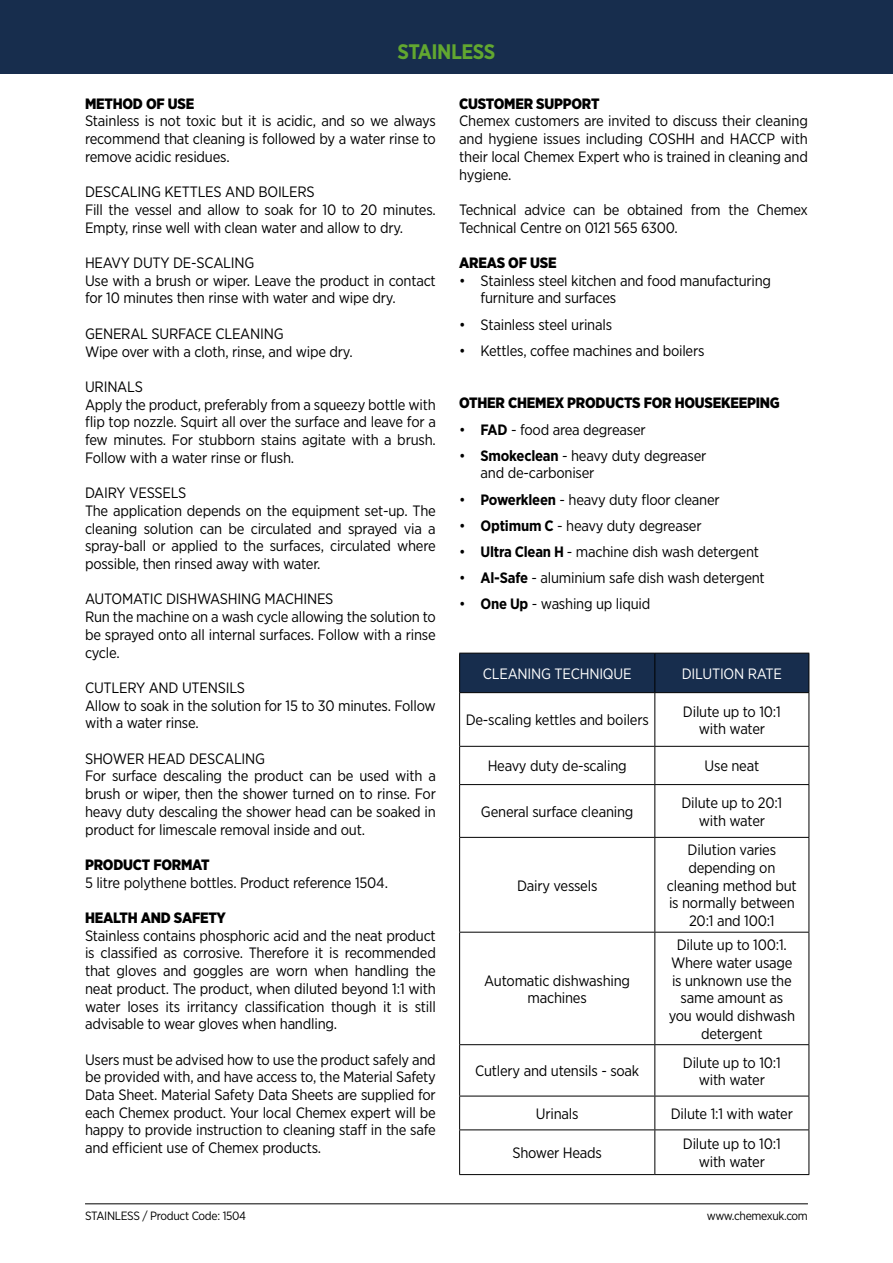
<style>
.page{position:relative;width:893px;height:1263px;background:#fff}
.page>*{position:absolute;margin:0;border:0;box-sizing:border-box;transform-origin:0 0}
.t1{font:700 21px "Gotham Narrow";letter-spacing:-.025em;color:#62a730}
.t2{font:15px/17.7px "Gotham Narrow";letter-spacing:-.015em;color:#000}
.t3{font:900 15px "Gotham Narrow";letter-spacing:-.015em;color:#000}
.t4{font:15px "Gotham Narrow";letter-spacing:-.015em;color:#fff}
.t5{font:12px "Gotham Narrow";letter-spacing:-.025em;color:#000}
.s1{font-weight:700}
</style>
<div class="page">
<div style="left:0;top:0;width:893px;height:73px;background:#172d4d"></div>
<hr style="left:85px;top:1203px;width:723px;height:1px;background:#000">
<div style="left:460px;top:654px;width:348px;height:38px;background:#172d4d"></div>
<hr style="left:459px;top:653px;width:196px;height:1px;background:#000">
<hr style="left:459px;top:653px;width:1px;height:39px;background:#000">
<hr style="left:655px;top:653px;width:154px;height:1px;background:#000">
<hr style="left:654px;top:653px;width:1px;height:39px;background:#000">
<hr style="left:808px;top:653px;width:1px;height:39px;background:#000">
<hr style="left:459px;top:692px;width:196px;height:1px;background:#000">
<hr style="left:459px;top:693px;width:1px;height:53px;background:#000">
<hr style="left:655px;top:692px;width:154px;height:1px;background:#000">
<hr style="left:654px;top:693px;width:1px;height:53px;background:#000">
<hr style="left:808px;top:693px;width:1px;height:53px;background:#000">
<hr style="left:459px;top:746px;width:196px;height:1px;background:#000">
<hr style="left:459px;top:747px;width:1px;height:37px;background:#000">
<hr style="left:655px;top:746px;width:154px;height:1px;background:#000">
<hr style="left:654px;top:747px;width:1px;height:37px;background:#000">
<hr style="left:808px;top:747px;width:1px;height:37px;background:#000">
<hr style="left:459px;top:784px;width:196px;height:1px;background:#000">
<hr style="left:459px;top:785px;width:1px;height:52px;background:#000">
<hr style="left:655px;top:784px;width:154px;height:1px;background:#000">
<hr style="left:654px;top:785px;width:1px;height:52px;background:#000">
<hr style="left:808px;top:785px;width:1px;height:52px;background:#000">
<hr style="left:459px;top:837px;width:196px;height:1px;background:#000">
<hr style="left:459px;top:838px;width:1px;height:94px;background:#000">
<hr style="left:655px;top:837px;width:154px;height:1px;background:#000">
<hr style="left:654px;top:838px;width:1px;height:94px;background:#000">
<hr style="left:808px;top:838px;width:1px;height:94px;background:#000">
<hr style="left:459px;top:932px;width:196px;height:1px;background:#000">
<hr style="left:459px;top:932px;width:1px;height:112px;background:#000">
<hr style="left:655px;top:932px;width:154px;height:1px;background:#000">
<hr style="left:654px;top:932px;width:1px;height:112px;background:#000">
<hr style="left:808px;top:932px;width:1px;height:112px;background:#000">
<hr style="left:459px;top:1044px;width:196px;height:1px;background:#000">
<hr style="left:459px;top:1045px;width:1px;height:51px;background:#000">
<hr style="left:655px;top:1044px;width:154px;height:1px;background:#000">
<hr style="left:654px;top:1045px;width:1px;height:51px;background:#000">
<hr style="left:808px;top:1045px;width:1px;height:51px;background:#000">
<hr style="left:459px;top:1096px;width:196px;height:1px;background:#000">
<hr style="left:459px;top:1096px;width:1px;height:33px;background:#000">
<hr style="left:655px;top:1096px;width:154px;height:1px;background:#000">
<hr style="left:654px;top:1096px;width:1px;height:33px;background:#000">
<hr style="left:808px;top:1096px;width:1px;height:33px;background:#000">
<hr style="left:459px;top:1129px;width:196px;height:1px;background:#000">
<hr style="left:459px;top:1130px;width:1px;height:44px;background:#000">
<hr style="left:655px;top:1129px;width:154px;height:1px;background:#000">
<hr style="left:654px;top:1130px;width:1px;height:44px;background:#000">
<hr style="left:808px;top:1130px;width:1px;height:44px;background:#000">
<hr style="left:459px;top:1174px;width:196px;height:1px;background:#000">
<hr style="left:655px;top:1174px;width:154px;height:1px;background:#000">
<h1 class="t1" style="left:398px;top:38px;width:99px">STAINLESS</h1>
<p class="t3" style="left:85px;top:94px;width:111px">METHOD OF USE</p>
<p class="t2" style="left:85px;top:112px;width:352px;text-align:justify">Stainless is not toxic but it is acidic, and so we always recommend that cleaning is followed by a water rinse to remove acidic residues.</p>
<p class="t2" style="left:85px;top:183px;width:352px">DESCALING KETTLES AND BOILERS<br>Fill the vessel and allow to soak for 10 to 20 minutes.<br>Empty, rinse well with clean water and allow to dry.</p>
<p class="t2" style="left:85px;top:254px;width:352px">HEAVY DUTY DE-SCALING<br>Use with a brush or wiper. Leave the product in contact for 10 minutes then rinse with water and wipe dry.</p>
<p class="t2" style="left:85px;top:324px;width:269px">GENERAL SURFACE CLEANING<br>Wipe over with a cloth, rinse, and wipe dry.</p>
<p class="t2" style="left:85px;top:378px;width:352px">URINALS<br>Apply the product, preferably from a squeezy bottle with flip top nozzle. Squirt all over the surface and leave for a few minutes. For stubborn stains agitate with a brush.<br>Follow with a water rinse or flush.</p>
<p class="t2" style="left:85px;top:484px;width:352px">DAIRY VESSELS<br>The application depends on the equipment set-up. The cleaning solution can be circulated and sprayed via a spray-ball or applied to the surfaces, circulated where possible, then rinsed away with water.</p>
<p class="t2" style="left:85px;top:590px;width:352px">AUTOMATIC DISHWASHING MACHINES<br>Run the machine on a wash cycle allowing the solution to be sprayed onto all internal surfaces. Follow with a rinse cycle.</p>
<p class="t2" style="left:85px;top:678px;width:352px">CUTLERY AND UTENSILS<br>Allow to soak in the solution for 15 to 30 minutes. Follow with a water rinse.</p>
<p class="t2" style="left:85px;top:749px;width:352px">SHOWER HEAD DESCALING<br>For surface descaling the product can be used with a brush or wiper, then the shower turned on to rinse. For heavy duty descaling the shower head can be soaked in product for limescale removal inside and out.</p>
<p class="t3" style="left:85px;top:855px;width:126px">PRODUCT FORMAT</p>
<p class="t2" style="left:85px;top:873px;width:304px">5 litre polythene bottles. Product reference 1504.</p>
<p class="t3" style="left:85px;top:908px;width:142px">HEALTH AND SAFETY</p>
<p class="t2" style="left:85px;top:926px;width:352px;text-align:justify">Stainless contains phosphoric acid and the neat product is classified as corrosive. Therefore it is recommended that gloves and goggles are worn when handling the neat product. The product, when diluted beyond 1:1 with water loses its irritancy classification though it is still advisable to wear gloves when handling.</p>
<p class="t2" style="left:85px;top:1050px;width:352px;text-align:justify">Users must be advised how to use the product safely and be provided with, and have access to, the Material Safety Data Sheet. Material Safety Data Sheets are supplied for each Chemex product. Your local Chemex expert will be happy to provide instruction to cleaning staff in the safe and efficient use of Chemex products.</p>
<p class="t3" style="left:459px;top:94px;width:142px">CUSTOMER SUPPORT</p>
<p class="t2" style="left:459px;top:112px;width:350px;text-align:justify">Chemex customers are invited to discuss their cleaning and hygiene issues including COSHH and HACCP with their local Chemex Expert who is trained in cleaning and hygiene.</p>
<p class="t2" style="left:459px;top:201px;width:350px">Technical advice can be obtained from the Chemex<br>Technical Centre on 0121 565 6300.</p>
<p class="t3" style="left:459px;top:253px;width:99px">AREAS OF USE</p>
<p class="t2" style="left:480px;top:271px;width:292px;text-indent:-21px">• Stainless steel kitchen and food manufacturing furniture and surfaces</p>
<p class="t2" style="left:459px;top:315px;width:154px">• Stainless steel urinals</p>
<p class="t2" style="left:459px;top:341px;width:247px">• Kettles, coffee machines and boilers</p>
<p class="t3" style="left:459px;top:393px;width:322px">OTHER CHEMEX PRODUCTS FOR HOUSEKEEPING</p>
<p class="t2" style="left:459px;top:420px;width:188px">• <span class="s1">FAD</span> - food area degreaser</p>
<p class="t2" style="left:480px;top:446px;width:228px;text-indent:-21px">• <span class="s1">Smokeclean</span> - heavy duty degreaser and de-carboniser</p>
<p class="t2" style="left:459px;top:490px;width:262px">• <span class="s1">Powerkleen</span> - heavy duty floor cleaner</p>
<p class="t2" style="left:459px;top:516px;width:244px">• <span class="s1">Optimum C</span> - heavy duty degreaser</p>
<p class="t2" style="left:459px;top:543px;width:301px">• <span class="s1">Ultra Clean H</span> - machine dish wash detergent</p>
<p class="t2" style="left:459px;top:569px;width:307px">• <span class="s1">Al-Safe</span> - aluminium safe dish wash detergent</p>
<p class="t2" style="left:459px;top:595px;width:193px">• <span class="s1">One Up</span> - washing up liquid</p>
<p class="t4" style="left:483px;top:664px;width:150px">CLEANING TECHNIQUE</p>
<p class="t4" style="left:682px;top:664px;width:102px">DILUTION RATE</p>
<p class="t2" style="left:466px;top:711px;width:185px">De-scaling kettles and boilers</p>
<p class="t2" style="left:683px;top:702px;width:99px;text-align:center">Dilute up to 10:1 with water</p>
<p class="t2" style="left:488px;top:757px;width:141px">Heavy duty de-scaling</p>
<p class="t2" style="left:705px;top:757px;width:56px">Use neat</p>
<p class="t2" style="left:481px;top:802px;width:154px">General surface cleaning</p>
<p class="t2" style="left:681px;top:794px;width:102px;text-align:center">Dilute up to 20:1 with water</p>
<p class="t2" style="left:517px;top:876px;width:82px">Dairy vessels</p>
<p class="t2" style="left:484px;top:971px;width:147px;text-align:center">Automatic dishwashing machines</p>
<p class="t2" style="left:667px;top:841px;width:131px;text-align:center">Dilution varies depending on cleaning method but is normally between<br>20:1 and 100:1</p>
<p class="t2" style="left:669px;top:936px;width:128px;text-align:center">Dilute up to 100:1.<br>Where water usage is unknown use the same amount as you would dishwash detergent</p>
<p class="t2" style="left:475px;top:1062px;width:166px">Cutlery and utensils - soak</p>
<p class="t2" style="left:683px;top:1053px;width:99px;text-align:center">Dilute up to 10:1 with water</p>
<p class="t2" style="left:536px;top:1104px;width:44px">Urinals</p>
<p class="t2" style="left:671px;top:1104px;width:124px">Dilute 1:1 with water</p>
<p class="t2" style="left:512px;top:1144px;width:91px">Shower Heads</p>
<p class="t2" style="left:683px;top:1135px;width:99px;text-align:center">Dilute up to 10:1 with water</p>
<p class="t5" style="left:85px;top:1209px;width:163px">STAINLESS / Product Code: 1504</p>
<p class="t5" style="left:707px;top:1209px;width:103px">www.chemexuk.com</p>
</div>
